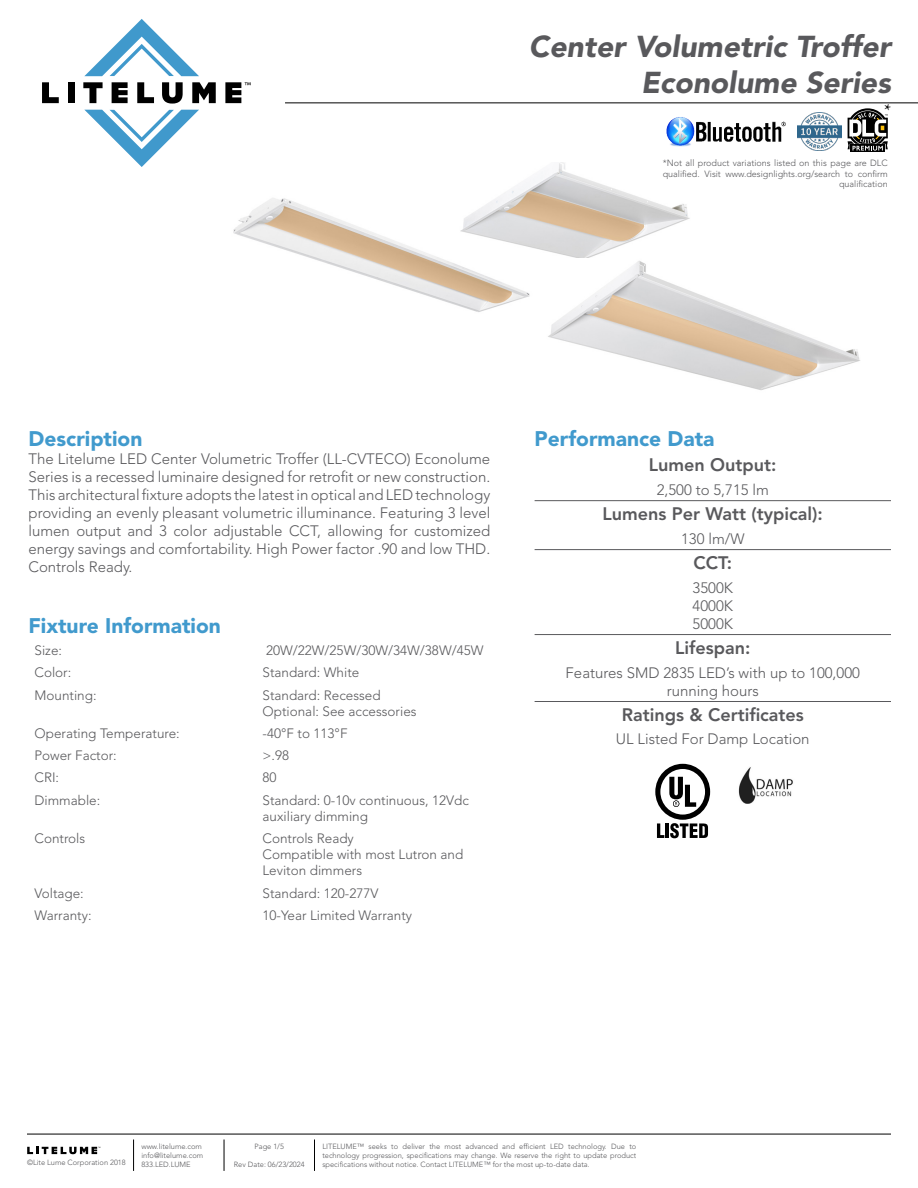
<style>
.page{position:relative;width:918px;height:1188px;background:#fff}
.page>*{position:absolute;margin:0;border:0;box-sizing:border-box;transform-origin:0 0}
.t1{font:italic 900 30px/36px "Avenir LT Std";color:#59595c;text-align:right}
.t2{font:900 21px "Avenir LT Std";color:#419acd}
.t3{font:800 18px "Avenir LT Std";color:#59595c}
.t4{font:18px "Minion Pro";color:#000}
.t5{font:300 15px/18px "Avenir LT Std";color:#59595c;text-align:justify}
.t6{font:300 13.5px/16.2px "Avenir LT Std";color:#59595c}
.t7{font:300 9px/10.5px "Avenir LT Std";color:#59595c;text-align:right}
.t8{font:300 7.5px/9px "Avenir LT Std";color:#59595c;text-align:justify}
</style>
<div class="page">
<hr style="left:27px;top:1134px;width:864px;height:1px;background:#000">
<hr style="left:285px;top:103px;width:633px;height:1px;background:#000">
<hr style="left:133px;top:1140px;width:1px;height:31px;background:#000">
<hr style="left:224px;top:1140px;width:1px;height:31px;background:#000">
<hr style="left:314px;top:1140px;width:1px;height:31px;background:#000">
<svg style="left:27px;top:1147px;width:73px;height:7px"></svg>
<svg style="left:42px;top:82px;width:17px;height:21px"></svg>
<div style="left:68px;top:82px;width:7px;height:21px;background:#000"></div>
<svg style="left:83px;top:82px;width:20px;height:21px"></svg>
<svg style="left:112px;top:82px;width:16px;height:21px"></svg>
<svg style="left:137px;top:82px;width:17px;height:21px"></svg>
<svg style="left:162px;top:82px;width:21px;height:22px"></svg>
<svg style="left:192px;top:82px;width:24px;height:21px"></svg>
<svg style="left:84px;top:19px;width:115px;height:57px"></svg>
<svg style="left:85px;top:110px;width:114px;height:57px"></svg>
<svg style="left:225px;top:82px;width:26px;height:21px"></svg>
<hr style="left:535px;top:500px;width:356px;height:1px;background:#59595c">
<hr style="left:535px;top:549px;width:356px;height:1px;background:#59595c">
<hr style="left:535px;top:634px;width:356px;height:1px;background:#59595c">
<hr style="left:535px;top:701px;width:356px;height:1px;background:#59595c">
<svg style="left:655px;top:764px;width:55px;height:74px"></svg>
<img style="left:738px;top:767px;width:55px;height:37px">
<img style="left:233px;top:198px;width:297px;height:114px">
<img style="left:548px;top:257px;width:312px;height:133px">
<img style="left:448px;top:162px;width:242px;height:95px">
<img style="left:798px;top:113px;width:43px;height:38px">
<img style="left:666px;top:117px;width:120px;height:30px">
<div style="left:850px;top:145px;width:35px;height:7px;background:#000"></div>
<svg style="left:848px;top:108px;width:40px;height:43px"></svg>
<h1 class="t1" style="left:529px;top:29px;width:364px">Center Volumetric Troffer<br>Econolume Series</h1>
<p class="t4" style="left:884px;top:98px;width:9px">*</p>
<p class="t7" style="left:663px;top:158px;width:227px">*Not all product variations listed on this page are DLC qualified. Visit www.designlights.org/search to confirm qualification</p>
<h2 class="t2" style="left:29px;top:426px;width:115px">Description</h2>
<p class="t5" style="left:29px;top:450px;width:463px">The Litelume LED Center Volumetric Troffer (LL-CVTECO) Econolume Series is a recessed luminaire designed for retrofit or new construction.<br>This architectural fixture adopts the latest in optical and LED technology providing an evenly pleasant volumetric illuminance. Featuring 3 level lumen output and 3 color adjustable CCT, allowing for customized energy savings and comfortability. High Power factor .90 and low THD.<br>Controls Ready.</p>
<h2 class="t2" style="left:29px;top:613px;width:194px">Fixture Information</h2>
<p class="t6" style="left:35px;top:642px;width:29px">Size:</p>
<p class="t6" style="left:266px;top:642px;width:219px">20W/22W/25W/30W/34W/38W/45W</p>
<p class="t6" style="left:35px;top:665px;width:38px">Color:</p>
<p class="t6" style="left:263px;top:665px;width:98px">Standard: White</p>
<p class="t6" style="left:35px;top:687px;width:64px">Mounting:</p>
<p class="t6" style="left:263px;top:687px;width:156px">Standard: Recessed<br>Optional: See accessories</p>
<p class="t6" style="left:35px;top:725px;width:147px">Operating Temperature:</p>
<p class="t6" style="left:263px;top:725px;width:86px">-40°F to 113°F</p>
<p class="t6" style="left:35px;top:747px;width:84px">Power Factor:</p>
<p class="t6" style="left:263px;top:747px;width:28px">&gt;.98</p>
<p class="t6" style="left:35px;top:770px;width:26px">CRI:</p>
<p class="t6" style="left:263px;top:770px;width:16px">80</p>
<p class="t6" style="left:35px;top:792px;width:67px">Dimmable:</p>
<p class="t6" style="left:263px;top:792px;width:208px">Standard: 0-10v continuous, 12Vdc auxiliary dimming</p>
<p class="t6" style="left:35px;top:830px;width:52px">Controls</p>
<p class="t6" style="left:263px;top:830px;width:202px">Controls Ready<br>Compatible with most Lutron and<br>Leviton dimmers</p>
<p class="t6" style="left:35px;top:885px;width:51px">Voltage:</p>
<p class="t6" style="left:263px;top:885px;width:117px">Standard: 120-277V</p>
<p class="t6" style="left:35px;top:907px;width:59px">Warranty:</p>
<p class="t6" style="left:263px;top:907px;width:151px">10-Year Limited Warranty</p>
<h2 class="t2" style="left:535px;top:426px;width:181px">Performance Data</h2>
<p class="t3" style="left:649px;top:454px;width:129px">Lumen Output:</p>
<p class="t5" style="left:657px;top:481px;width:114px">2,500 to 5,715 lm</p>
<p class="t3" style="left:603px;top:503px;width:222px">Lumens Per Watt (typical):</p>
<p class="t5" style="left:681px;top:529px;width:65px">130 lm/W</p>
<p class="t3" style="left:693px;top:552px;width:40px">CCT:</p>
<p class="t5" style="left:693px;top:578px;width:42px">3500K 4000K 5000K</p>
<p class="t3" style="left:675px;top:637px;width:77px">Lifespan:</p>
<p class="t5" style="left:566px;top:663px;width:296px;text-align:center">Features SMD 2835 LED’s with up to 100,000 running hours</p>
<p class="t3" style="left:622px;top:704px;width:184px">Ratings &amp; Certificates</p>
<p class="t5" style="left:616px;top:730px;width:195px">UL Listed For Damp Location</p>
<p class="t8" style="left:141px;top:1142px;width:63px;text-align:left">www.litelume.com info@litelume.com<br>833.LED.LUME</p>
<p class="t8" style="left:255px;top:1142px;width:31px">Page 1/5</p>
<p class="t8" style="left:27px;top:1158px;width:100px">©Lite Lume Corporation 2018</p>
<p class="t8" style="left:234px;top:1160px;width:72px">Rev Date: 06/23/2024</p>
<p class="t8" style="left:322px;top:1142px;width:316px">LITELUME™ seeks to deliver the most advanced and efficient LED technology. Due to technology progression, specifications may change. We reserve the right to update product specifications without notice. Contact LITELUME™ for the most up-to-date data.</p>
</div>
